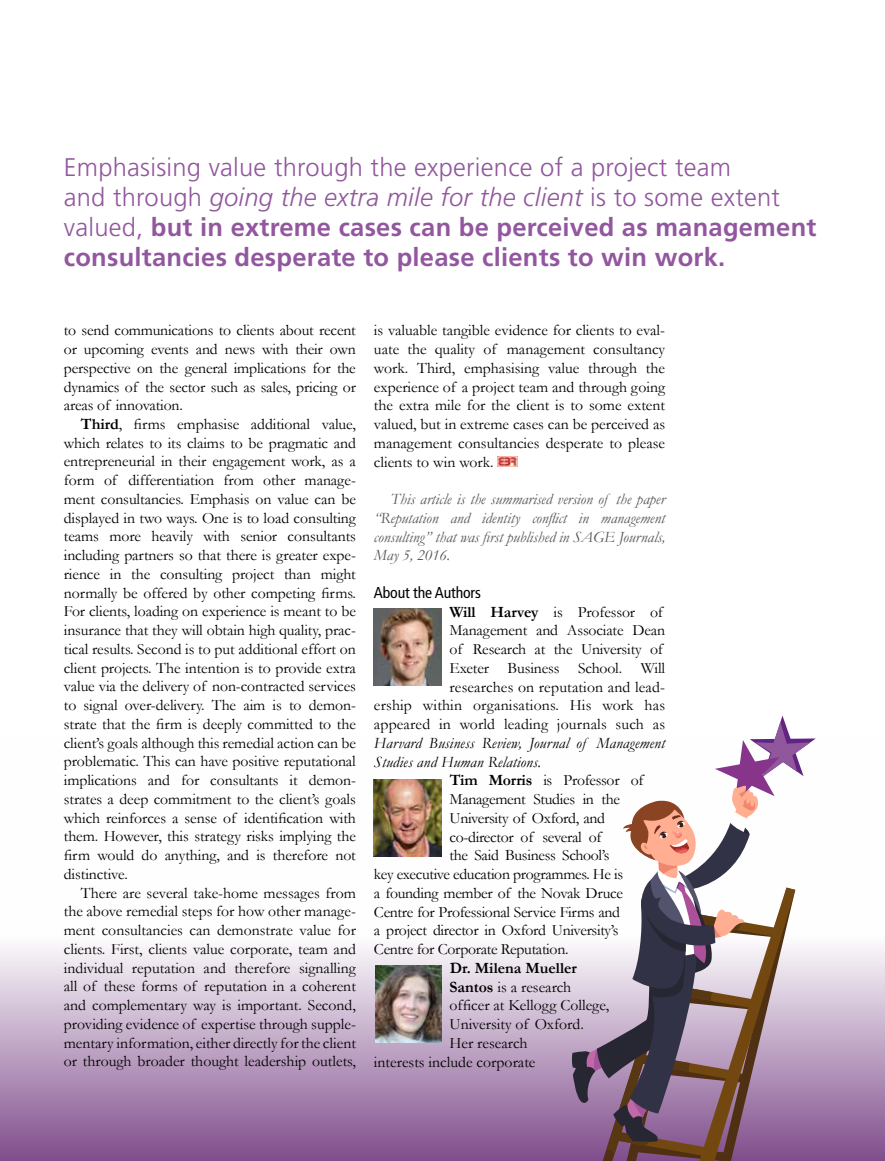
<style>
.page{position:relative;width:885px;height:1161px;background:#fff}
.page>*{position:absolute;margin:0;border:0;box-sizing:border-box;transform-origin:0 0}
.t1{font:700 25.5px/30px "Frutiger";letter-spacing:.01em;color:#92579e}
.t2{font:15.75px/18.8px "Garamond";letter-spacing:-.01em;color:#000;text-align:justify}
.t3{font:15.75px/18.8px "Garamond";letter-spacing:.01em;color:#000;text-align:right}
.t4{font:italic 15.75px/18.8px "Garamond";color:#575756;text-align:justify}
.t5{font:italic 15.75px "Garamond";letter-spacing:.01em;color:#000}
.t6{font:700 15.75px "Garamond";color:#000}
.t7{font:condensed 15.75px "Frutiger";letter-spacing:-.01em;color:#000}
.s1{font-weight:300}
.s2{font-weight:300;font-style:italic}
.s3{font-weight:700}
</style>
<div class="page">
<svg style="left:0;top:738px;width:884px;height:423px"></svg>
<img style="left:497px;top:456px;width:20px;height:10px">
<img style="left:374px;top:608px;width:67px;height:78px">
<img style="left:374px;top:779px;width:67px;height:78px">
<img style="left:375px;top:965px;width:66px;height:78px">
<svg style="left:571px;top:716px;width:244px;height:445px"></svg>
<p class="t1" style="left:64px;top:152px;width:754px"><span class="s1">Emphasising value through the experience of a project team<br>and through</span> <span class="s2">going the extra mile for the client</span> <span class="s1">is to some extent valued,</span> but in extreme cases can be perceived as management consultancies desperate to please clients to win work.</p>
<p class="t2" style="left:64px;top:321px;width:293px">to send communications to clients about recent or upcoming events and news with their own perspective on the general implications for the dynamics of the sector such as sales, pricing or areas of innovation.</p>
<p class="t2" style="left:64px;top:414px;width:293px;text-indent:17px"><span class="s3">Third</span>, firms emphasise additional value, which relates to its claims to be pragmatic and entrepreneurial in their engagement work, as a form of differentiation from other manage&shy;ment consultancies. Emphasis on value can be displayed in two ways. One is to load consulting teams more heavily with senior consultants including partners so that there is greater expe&shy;rience in the consulting project than might normally be offered by other competing firms.<br>For clients, loading on experience is meant to be insurance that they will obtain high quality, prac&shy;tical results. Second is to put additional effort on client projects. The intention is to provide extra value via the delivery of non-contracted services to signal over-delivery. The aim is to demon&shy;strate that the firm is deeply committed to the client’s goals although this remedial action can be problematic. This can have positive reputational implications and for consultants it demon&shy;strates a deep commitment to the client’s goals which reinforces a sense of identification with them. However, this strategy risks implying the firm would do anything, and is therefore not distinctive.</p>
<p class="t2" style="left:64px;top:883px;width:293px;text-indent:17px">There are several take-home messages from the above remedial steps for how other manage&shy;ment consultancies can demonstrate value for clients. First, clients value corporate, team and individual reputation and therefore signalling all of these forms of reputation in a coherent and complementary way is important. Second, providing evidence of expertise through supple&shy;mentary information, either directly for the client or through broader thought leadership outlets,</p>
<p class="t2" style="left:374px;top:321px;width:293px">is valuable tangible evidence for clients to eval&shy;uate the quality of management consultancy work. Third, emphasising value through the experience of a project team and through going the extra mile for the client is to some extent valued, but in extreme cases can be perceived as management consultancies desperate to please clients to win work.</p>
<p class="t4" style="left:374px;top:489px;width:293px;text-indent:17px">This article is the summarised version of the paper “Reputation and identity conflict in management consulting” that was first published in SAGE Journals, May 5, 2016.</p>
<p class="t7" style="left:374px;top:583px;width:108px">About the Authors</p>
<p class="t3" style="left:374px;top:602px;width:292px"><span class="s3">Will Harvey</span> is Professor of Management and Associate Dean<br>of Research at the University of<br>Exeter Business School. Will<br>researches on reputation and lead-<br>ership within organisations. His work has appeared in world leading journals such as</p>
<p class="t5" style="left:374px;top:733px;width:292px">Harvard Business Review, Journal of Management</p>
<p class="t5" style="left:374px;top:752px;width:169px">Studies and Human Relations.</p>
<p class="t2" style="left:449px;top:771px;width:195px"><span class="s3">Tim Morris</span> is Professor of</p>
<p class="t2" style="left:449px;top:789px;width:172px">Management Studies in the</p>
<p class="t2" style="left:449px;top:808px;width:157px">University of Oxford, and</p>
<p class="t2" style="left:449px;top:827px;width:153px">co-director of several of</p>
<p class="t2" style="left:449px;top:846px;width:161px">the Said Business School’s</p>
<p class="t2" style="left:374px;top:864px;width:250px">key executive education programmes. He is</p>
<p class="t2" style="left:374px;top:883px;width:250px">a founding member of the Novak Druce</p>
<p class="t2" style="left:374px;top:902px;width:247px">Centre for Professional Service Firms and</p>
<p class="t2" style="left:374px;top:921px;width:246px">a project director in Oxford University’s</p>
<p class="t2" style="left:374px;top:939px;width:196px">Centre for Corporate Reputation.</p>
<p class="t6" style="left:449px;top:958px;width:129px">Dr. Milena Mueller</p>
<p class="t2" style="left:449px;top:977px;width:123px"><span class="s3">Santos</span> is a research</p>
<p class="t2" style="left:449px;top:996px;width:161px">officer at Kellogg College,</p>
<p class="t2" style="left:449px;top:1014px;width:136px">University of Oxford.</p>
<p class="t2" style="left:449px;top:1033px;width:79px">Her research</p>
<p class="t2" style="left:374px;top:1052px;width:163px">interests include corporate</p>
</div>
